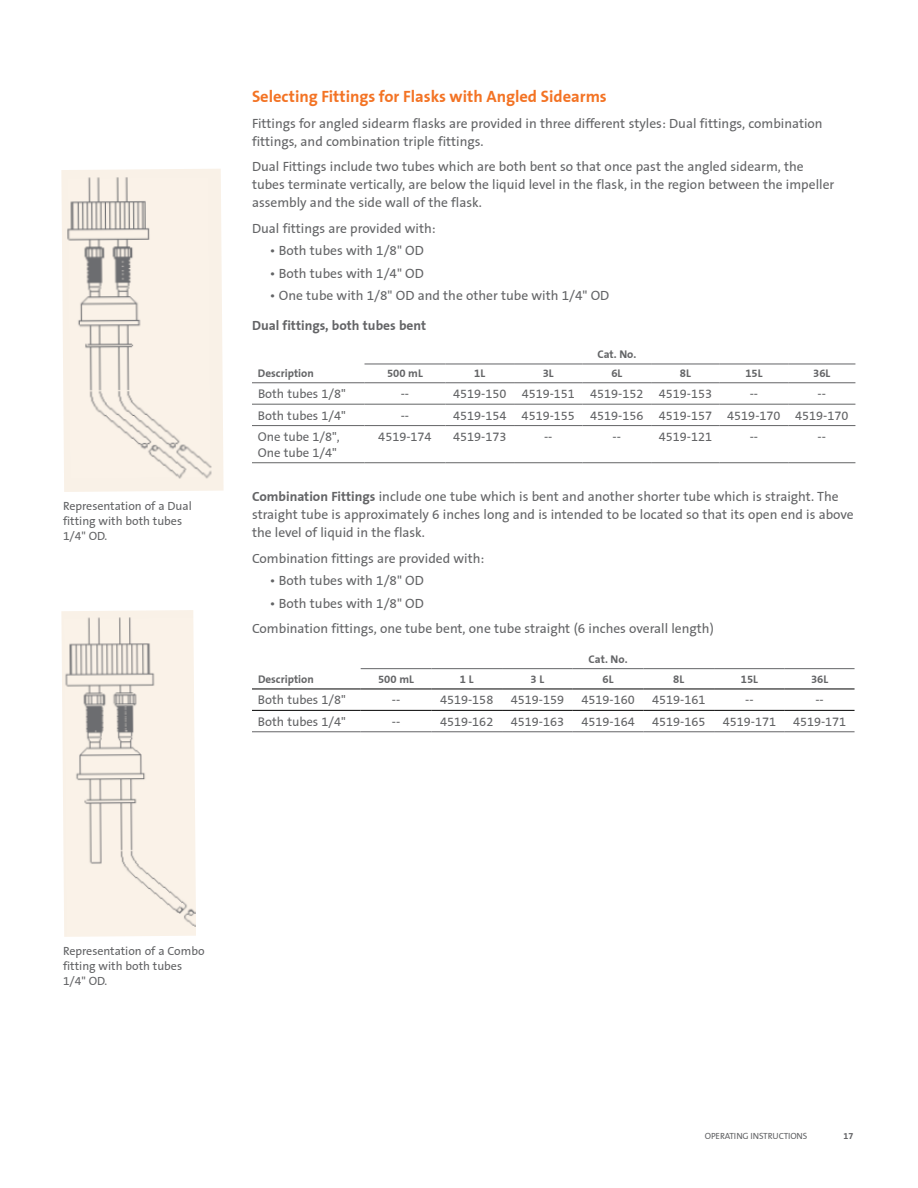
<style>
.page{position:relative;width:918px;height:1188px;background:#fff}
.page>*{position:absolute;margin:0;border:0;box-sizing:border-box;transform-origin:0 0}
.t1{font:700 16.5px "Corning Sans";color:#f37324}
.t2{font:13.5px/18px "Corning Sans";color:#636466}
.t3{font:700 13.5px "Corning Sans";color:#636466}
.t4{font:12.75px/15.8px "Corning Sans";color:#636466}
.t5{font:12px/15px "Corning Sans";color:#636466}
.t6{font:700 11.25px "Corning Sans";color:#636466}
.t7{font:9px "Corning Sans";letter-spacing:-.015em;color:#636466}
.t8{font:700 9px "Corning Sans";color:#636466}
.s1{font-weight:700}
</style>
<div class="page">
<hr style="left:252px;top:689px;width:109px;height:1px;background:#000">
<hr style="left:361px;top:689px;width:70px;height:1px;background:#000">
<hr style="left:431px;top:689px;width:71px;height:1px;background:#000">
<hr style="left:502px;top:689px;width:71px;height:1px;background:#000">
<hr style="left:573px;top:689px;width:70px;height:1px;background:#000">
<hr style="left:643px;top:689px;width:71px;height:1px;background:#000">
<hr style="left:714px;top:689px;width:71px;height:1px;background:#000">
<hr style="left:785px;top:689px;width:70px;height:1px;background:#000">
<hr style="left:252px;top:710px;width:109px;height:1px;background:#000">
<hr style="left:361px;top:710px;width:70px;height:1px;background:#000">
<hr style="left:431px;top:710px;width:71px;height:1px;background:#000">
<hr style="left:502px;top:710px;width:71px;height:1px;background:#000">
<hr style="left:573px;top:710px;width:70px;height:1px;background:#000">
<hr style="left:643px;top:710px;width:71px;height:1px;background:#000">
<hr style="left:714px;top:710px;width:71px;height:1px;background:#000">
<hr style="left:785px;top:710px;width:70px;height:1px;background:#000">
<hr style="left:361px;top:668px;width:70px;height:1px;background:#636466">
<hr style="left:431px;top:668px;width:71px;height:1px;background:#636466">
<hr style="left:502px;top:668px;width:71px;height:1px;background:#636466">
<hr style="left:573px;top:668px;width:70px;height:1px;background:#636466">
<hr style="left:643px;top:668px;width:71px;height:1px;background:#636466">
<hr style="left:714px;top:668px;width:71px;height:1px;background:#636466">
<hr style="left:785px;top:668px;width:70px;height:1px;background:#636466">
<hr style="left:252px;top:732px;width:109px;height:1px;background:#636466">
<hr style="left:361px;top:732px;width:70px;height:1px;background:#636466">
<hr style="left:431px;top:732px;width:71px;height:1px;background:#636466">
<hr style="left:502px;top:732px;width:71px;height:1px;background:#636466">
<hr style="left:573px;top:732px;width:70px;height:1px;background:#636466">
<hr style="left:643px;top:732px;width:71px;height:1px;background:#636466">
<hr style="left:714px;top:732px;width:71px;height:1px;background:#636466">
<hr style="left:785px;top:732px;width:70px;height:1px;background:#636466">
<hr style="left:252px;top:383px;width:112px;height:1px;background:#636466">
<hr style="left:364px;top:383px;width:82px;height:1px;background:#636466">
<hr style="left:446px;top:383px;width:68px;height:1px;background:#636466">
<hr style="left:514px;top:383px;width:69px;height:1px;background:#636466">
<hr style="left:583px;top:383px;width:68px;height:1px;background:#636466">
<hr style="left:651px;top:383px;width:69px;height:1px;background:#636466">
<hr style="left:720px;top:383px;width:68px;height:1px;background:#636466">
<hr style="left:788px;top:383px;width:67px;height:1px;background:#636466">
<hr style="left:252px;top:404px;width:112px;height:1px;background:#636466">
<hr style="left:364px;top:404px;width:82px;height:1px;background:#636466">
<hr style="left:446px;top:404px;width:68px;height:1px;background:#636466">
<hr style="left:514px;top:404px;width:69px;height:1px;background:#636466">
<hr style="left:583px;top:404px;width:68px;height:1px;background:#636466">
<hr style="left:651px;top:404px;width:69px;height:1px;background:#636466">
<hr style="left:720px;top:404px;width:68px;height:1px;background:#636466">
<hr style="left:788px;top:404px;width:67px;height:1px;background:#636466">
<hr style="left:252px;top:425px;width:112px;height:1px;background:#636466">
<hr style="left:364px;top:425px;width:82px;height:1px;background:#636466">
<hr style="left:446px;top:425px;width:68px;height:1px;background:#636466">
<hr style="left:514px;top:425px;width:69px;height:1px;background:#636466">
<hr style="left:583px;top:425px;width:68px;height:1px;background:#636466">
<hr style="left:651px;top:425px;width:69px;height:1px;background:#636466">
<hr style="left:720px;top:425px;width:68px;height:1px;background:#636466">
<hr style="left:788px;top:425px;width:67px;height:1px;background:#636466">
<hr style="left:252px;top:462px;width:112px;height:1px;background:#636466">
<hr style="left:364px;top:462px;width:82px;height:1px;background:#636466">
<hr style="left:446px;top:462px;width:68px;height:1px;background:#636466">
<hr style="left:514px;top:462px;width:69px;height:1px;background:#636466">
<hr style="left:583px;top:462px;width:68px;height:1px;background:#636466">
<hr style="left:651px;top:462px;width:69px;height:1px;background:#636466">
<hr style="left:720px;top:462px;width:68px;height:1px;background:#636466">
<hr style="left:788px;top:462px;width:67px;height:1px;background:#636466">
<hr style="left:364px;top:364px;width:82px;height:1px;background:#636466">
<hr style="left:446px;top:364px;width:68px;height:1px;background:#636466">
<hr style="left:514px;top:364px;width:69px;height:1px;background:#636466">
<hr style="left:583px;top:364px;width:68px;height:1px;background:#636466">
<hr style="left:651px;top:364px;width:69px;height:1px;background:#636466">
<hr style="left:720px;top:364px;width:68px;height:1px;background:#636466">
<hr style="left:788px;top:364px;width:67px;height:1px;background:#636466">
<img style="left:61px;top:169px;width:163px;height:323px">
<img style="left:61px;top:610px;width:135px;height:327px">
<p class="t5" style="left:63px;top:499px;width:130px">Representation of a Dual fitting with both tubes<br>1/4" OD.</p>
<p class="t1" style="left:252px;top:87px;width:356px">Selecting Fittings for Flasks with Angled Sidearms</p>
<p class="t2" style="left:252px;top:114px;width:572px">Fittings for angled sidearm flasks are provided in three different styles: Dual fittings, combination fittings, and combination triple fittings.</p>
<p class="t2" style="left:252px;top:158px;width:584px">Dual Fittings include two tubes which are both bent so that once past the angled sidearm, the tubes terminate vertically, are below the liquid level in the flask, in the region between the impeller assembly and the side wall of the flask.</p>
<p class="t2" style="left:252px;top:219px;width:185px">Dual fittings are provided with:</p>
<p class="t2" style="left:270px;top:242px;width:155px">• Both tubes with 1/8" OD</p>
<p class="t2" style="left:270px;top:264px;width:155px">• Both tubes with 1/4" OD</p>
<p class="t2" style="left:270px;top:287px;width:341px">• One tube with 1/8" OD and the other tube with 1/4" OD</p>
<p class="t3" style="left:252px;top:318px;width:176px">Dual fittings, both tubes bent</p>
<p class="t6" style="left:597px;top:348px;width:41px">Cat. No.</p>
<p class="t6" style="left:258px;top:366px;width:57px">Description</p>
<p class="t6" style="left:387px;top:366px;width:37px">500 mL</p>
<p class="t6" style="left:474px;top:366px;width:13px">1L</p>
<p class="t6" style="left:543px;top:366px;width:13px">3L</p>
<p class="t6" style="left:611px;top:366px;width:13px">6L</p>
<p class="t6" style="left:680px;top:366px;width:13px">8L</p>
<p class="t6" style="left:745px;top:366px;width:19px">15L</p>
<p class="t6" style="left:813px;top:366px;width:19px">36L</p>
<p class="t4" style="left:258px;top:386px;width:89px">Both tubes 1/8"</p>
<p class="t4" style="left:401px;top:386px;width:10px">--</p>
<p class="t4" style="left:453px;top:386px;width:260px">4519-150 4519-151 4519-152 4519-153</p>
<p class="t4" style="left:750px;top:386px;width:10px">--</p>
<p class="t4" style="left:818px;top:386px;width:10px">--</p>
<p class="t4" style="left:258px;top:407px;width:89px">Both tubes 1/4"</p>
<p class="t4" style="left:401px;top:407px;width:10px">--</p>
<p class="t4" style="left:453px;top:407px;width:397px">4519-154 4519-155 4519-156 4519-157 4519-170 4519-170</p>
<p class="t4" style="left:258px;top:429px;width:83px">One tube 1/8",<br>One tube 1/4"</p>
<p class="t4" style="left:378px;top:429px;width:55px">4519-174</p>
<p class="t4" style="left:453px;top:429px;width:55px">4519-173</p>
<p class="t4" style="left:544px;top:429px;width:10px">--</p>
<p class="t4" style="left:613px;top:429px;width:10px">--</p>
<p class="t4" style="left:659px;top:429px;width:55px">4519-121</p>
<p class="t4" style="left:750px;top:429px;width:10px">--</p>
<p class="t4" style="left:818px;top:429px;width:10px">--</p>
<p class="t2" style="left:252px;top:488px;width:603px"><span class="s1">Combination Fittings</span> include one tube which is bent and another shorter tube which is straight. The straight tube is approximately 6 inches long and is intended to be located so that its open end is above the level of liquid in the flask.</p>
<p class="t2" style="left:252px;top:549px;width:234px">Combination fittings are provided with:</p>
<p class="t2" style="left:270px;top:572px;width:155px">• Both tubes with 1/8" OD</p>
<p class="t2" style="left:252px;top:591px;width:463px;line-height:25.5px;text-indent:18px">• Both tubes with 1/8" OD<br>Combination fittings, one tube bent, one tube straight (6 inches overall length)</p>
<p class="t6" style="left:589px;top:652px;width:41px">Cat. No.</p>
<p class="t6" style="left:258px;top:673px;width:57px">Description</p>
<p class="t6" style="left:378px;top:673px;width:37px">500 mL</p>
<p class="t6" style="left:460px;top:673px;width:15px">1 L</p>
<p class="t6" style="left:531px;top:673px;width:15px">3 L</p>
<p class="t6" style="left:603px;top:673px;width:13px">6L</p>
<p class="t6" style="left:673px;top:673px;width:13px">8L</p>
<p class="t6" style="left:741px;top:673px;width:19px">15L</p>
<p class="t6" style="left:811px;top:673px;width:19px">36L</p>
<p class="t4" style="left:258px;top:692px;width:89px">Both tubes 1/8"</p>
<p class="t4" style="left:392px;top:692px;width:10px">--</p>
<p class="t4" style="left:440px;top:692px;width:55px">4519-158</p>
<p class="t4" style="left:511px;top:692px;width:55px">4519-159</p>
<p class="t4" style="left:581px;top:692px;width:55px">4519-160</p>
<p class="t4" style="left:652px;top:692px;width:55px">4519-161</p>
<p class="t4" style="left:745px;top:692px;width:10px">--</p>
<p class="t4" style="left:815px;top:692px;width:10px">--</p>
<p class="t4" style="left:258px;top:714px;width:89px">Both tubes 1/4"</p>
<p class="t4" style="left:392px;top:714px;width:10px">--</p>
<p class="t4" style="left:440px;top:714px;width:55px">4519-162</p>
<p class="t4" style="left:511px;top:714px;width:55px">4519-163</p>
<p class="t4" style="left:581px;top:714px;width:55px">4519-164</p>
<p class="t4" style="left:652px;top:714px;width:55px">4519-165</p>
<p class="t4" style="left:723px;top:714px;width:55px">4519-171</p>
<p class="t4" style="left:793px;top:714px;width:55px">4519-171</p>
<p class="t5" style="left:63px;top:943px;width:143px">Representation of a Combo fitting with both tubes<br>1/4" OD.</p>
<p class="t7" style="left:705px;top:1130px;width:104px">OPERATING INSTRUCTIONS</p>
<p class="t8" style="left:844px;top:1131px;width:11px">17</p>
</div>
